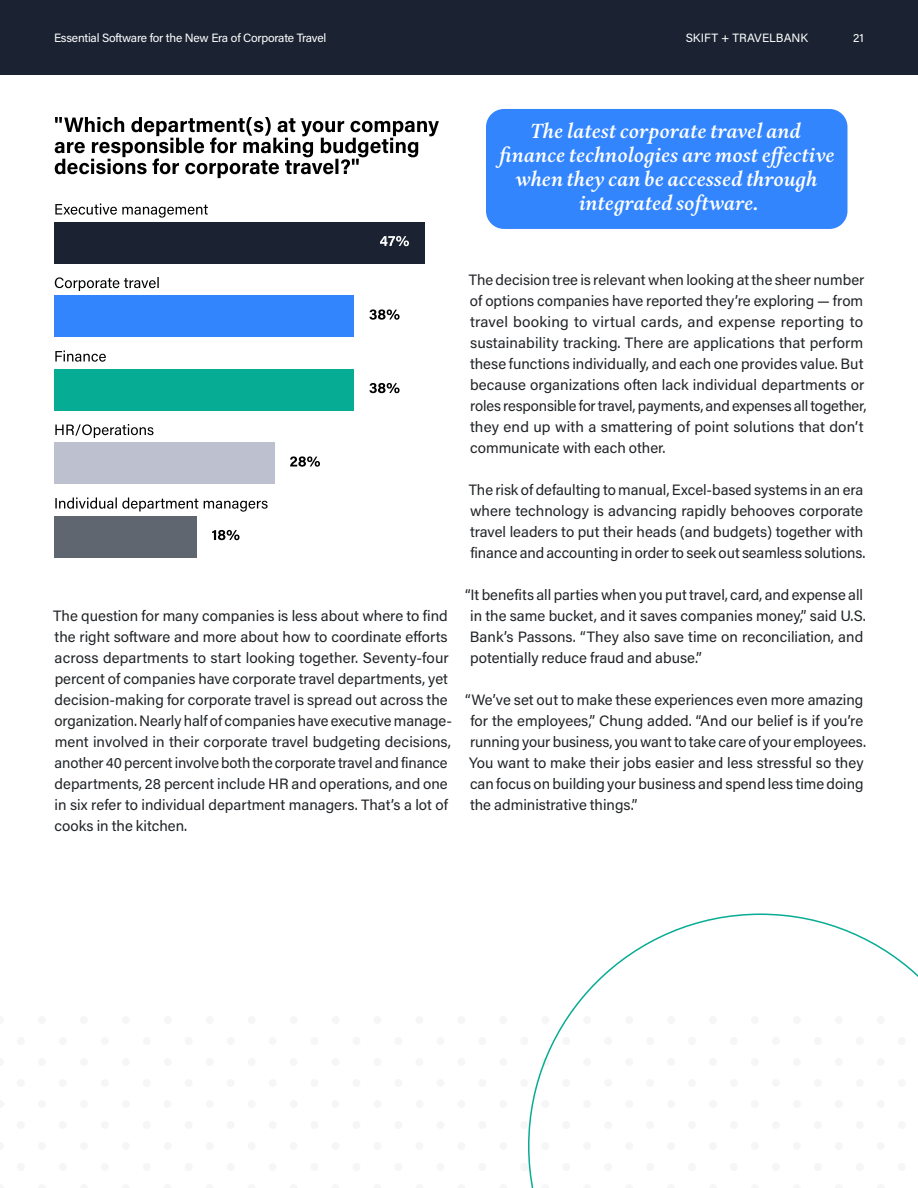
<style>
.page{position:relative;width:918px;height:1188px;background:#fff}
.page>*{position:absolute;margin:0;border:0;box-sizing:border-box;transform-origin:0 0}
.t1{font:italic 600 21px/24px "Aria Text G2";color:#fff;text-align:center}
.t2{font:15px/21px "Acumin Pro";color:#212427}
.t3{font:12px "Acumin Pro";letter-spacing:-.02em;color:#fff}
.t4{font:12px "Acumin Pro";letter-spacing:.005em;color:#fff}
</style>
<div class="page">
<div style="left:0;top:0;width:918px;height:75px;background:#1b2332"></div>
<div style="left:486px;top:109px;width:361px;height:120px;background:#3385fe;border-radius:18px"></div>
<div style="left:54px;top:442px;width:221px;height:42px;background:#bdc1cf"></div>
<div style="left:54px;top:516px;width:142px;height:42px;background:#5f6670"></div>
<div style="left:54px;top:296px;width:300px;height:42px;background:#3385fe"></div>
<div style="left:54px;top:369px;width:300px;height:42px;background:#06ac93"></div>
<svg style="left:55px;top:117px;width:384px;height:61px"></svg>
<svg style="left:55px;top:203px;width:153px;height:15px"></svg>
<svg style="left:55px;top:350px;width:51px;height:12px"></svg>
<svg style="left:55px;top:424px;width:98px;height:14px"></svg>
<svg style="left:55px;top:497px;width:213px;height:15px"></svg>
<svg style="left:55px;top:277px;width:104px;height:14px"></svg>
<svg style="left:290px;top:456px;width:30px;height:11px"></svg>
<svg style="left:369px;top:309px;width:31px;height:11px"></svg>
<svg style="left:212px;top:530px;width:28px;height:10px"></svg>
<svg style="left:369px;top:383px;width:31px;height:10px"></svg>
<div style="left:54px;top:222px;width:371px;height:42px;background:#1b2332"></div>
<svg style="left:380px;top:236px;width:29px;height:10px"></svg>
<div style="left:17px;top:1037px;width:8px;height:8px;background:#f6f6f7;border-radius:50%"></div>
<div style="left:59px;top:1037px;width:8px;height:8px;background:#f6f6f7;border-radius:50%"></div>
<div style="left:101px;top:1037px;width:8px;height:8px;background:#f6f6f7;border-radius:50%"></div>
<div style="left:143px;top:1037px;width:8px;height:8px;background:#f6f6f7;border-radius:50%"></div>
<div style="left:185px;top:1037px;width:8px;height:8px;background:#f6f6f7;border-radius:50%"></div>
<div style="left:227px;top:1037px;width:8px;height:8px;background:#f6f6f7;border-radius:50%"></div>
<div style="left:269px;top:1037px;width:8px;height:8px;background:#f6f6f7;border-radius:50%"></div>
<div style="left:311px;top:1037px;width:8px;height:8px;background:#f6f6f7;border-radius:50%"></div>
<div style="left:353px;top:1037px;width:7px;height:8px;background:#f6f6f7;border-radius:50%"></div>
<div style="left:395px;top:1037px;width:7px;height:8px;background:#f6f6f7;border-radius:50%"></div>
<div style="left:436px;top:1037px;width:8px;height:8px;background:#f6f6f7;border-radius:50%"></div>
<div style="left:478px;top:1037px;width:8px;height:8px;background:#f6f6f7;border-radius:50%"></div>
<div style="left:520px;top:1037px;width:8px;height:8px;background:#f6f6f7;border-radius:50%"></div>
<div style="left:17px;top:1079px;width:8px;height:8px;background:#f6f6f7;border-radius:50%"></div>
<div style="left:59px;top:1079px;width:8px;height:8px;background:#f6f6f7;border-radius:50%"></div>
<div style="left:101px;top:1079px;width:8px;height:8px;background:#f6f6f7;border-radius:50%"></div>
<div style="left:143px;top:1079px;width:8px;height:8px;background:#f6f6f7;border-radius:50%"></div>
<div style="left:185px;top:1079px;width:8px;height:8px;background:#f6f6f7;border-radius:50%"></div>
<div style="left:227px;top:1079px;width:8px;height:8px;background:#f6f6f7;border-radius:50%"></div>
<div style="left:269px;top:1079px;width:8px;height:8px;background:#f6f6f7;border-radius:50%"></div>
<div style="left:311px;top:1079px;width:8px;height:8px;background:#f6f6f7;border-radius:50%"></div>
<div style="left:353px;top:1079px;width:7px;height:8px;background:#f6f6f7;border-radius:50%"></div>
<div style="left:395px;top:1079px;width:7px;height:8px;background:#f6f6f7;border-radius:50%"></div>
<div style="left:436px;top:1079px;width:8px;height:8px;background:#f6f6f7;border-radius:50%"></div>
<div style="left:478px;top:1079px;width:8px;height:8px;background:#f6f6f7;border-radius:50%"></div>
<div style="left:520px;top:1079px;width:8px;height:8px;background:#f6f6f7;border-radius:50%"></div>
<div style="left:17px;top:1121px;width:8px;height:8px;background:#f6f6f7;border-radius:50%"></div>
<div style="left:59px;top:1121px;width:8px;height:8px;background:#f6f6f7;border-radius:50%"></div>
<div style="left:101px;top:1121px;width:8px;height:8px;background:#f6f6f7;border-radius:50%"></div>
<div style="left:143px;top:1121px;width:8px;height:8px;background:#f6f6f7;border-radius:50%"></div>
<div style="left:185px;top:1121px;width:8px;height:8px;background:#f6f6f7;border-radius:50%"></div>
<div style="left:227px;top:1121px;width:8px;height:8px;background:#f6f6f7;border-radius:50%"></div>
<div style="left:269px;top:1121px;width:8px;height:8px;background:#f6f6f7;border-radius:50%"></div>
<div style="left:311px;top:1121px;width:8px;height:8px;background:#f6f6f7;border-radius:50%"></div>
<div style="left:353px;top:1121px;width:7px;height:8px;background:#f6f6f7;border-radius:50%"></div>
<div style="left:395px;top:1121px;width:7px;height:8px;background:#f6f6f7;border-radius:50%"></div>
<div style="left:436px;top:1121px;width:8px;height:8px;background:#f6f6f7;border-radius:50%"></div>
<div style="left:478px;top:1121px;width:8px;height:8px;background:#f6f6f7;border-radius:50%"></div>
<div style="left:520px;top:1121px;width:8px;height:8px;background:#f6f6f7;border-radius:50%"></div>
<div style="left:17px;top:1163px;width:8px;height:8px;background:#f6f6f7;border-radius:50%"></div>
<div style="left:59px;top:1163px;width:8px;height:8px;background:#f6f6f7;border-radius:50%"></div>
<div style="left:101px;top:1163px;width:8px;height:8px;background:#f6f6f7;border-radius:50%"></div>
<div style="left:143px;top:1163px;width:8px;height:8px;background:#f6f6f7;border-radius:50%"></div>
<div style="left:185px;top:1163px;width:8px;height:8px;background:#f6f6f7;border-radius:50%"></div>
<div style="left:227px;top:1163px;width:8px;height:8px;background:#f6f6f7;border-radius:50%"></div>
<div style="left:269px;top:1163px;width:8px;height:8px;background:#f6f6f7;border-radius:50%"></div>
<div style="left:311px;top:1163px;width:8px;height:8px;background:#f6f6f7;border-radius:50%"></div>
<div style="left:353px;top:1163px;width:7px;height:8px;background:#f6f6f7;border-radius:50%"></div>
<div style="left:395px;top:1163px;width:7px;height:8px;background:#f6f6f7;border-radius:50%"></div>
<div style="left:436px;top:1163px;width:8px;height:8px;background:#f6f6f7;border-radius:50%"></div>
<div style="left:478px;top:1163px;width:8px;height:8px;background:#f6f6f7;border-radius:50%"></div>
<div style="left:520px;top:1163px;width:8px;height:8px;background:#f6f6f7;border-radius:50%"></div>
<svg style="left:528px;top:914px;width:390px;height:274px"></svg>
<p class="t3" style="left:54px;top:29px;width:274px">Essential Software for the New Era of Corporate Travel</p>
<p class="t4" style="left:686px;top:29px;width:124px">SKIFT + TRAVELBANK</p>
<p class="t3" style="left:853px;top:29px;width:12px">21</p>
<h1 class="t1" style="left:499px;top:120px;width:336px">The latest corporate travel and finance technologies are most effective when they can be accessed through integrated software.</h1>
<p class="t2" style="left:53px;top:605px;width:400px">The question for many companies is less about where to find the right software and more about how to coordinate efforts across departments to start looking together. Seventy-four percent of companies have corporate travel departments, yet decision-making for corporate travel is spread out across the organization. Nearly half of companies have executive manage&shy;ment involved in their corporate travel budgeting decisions, another 40 percent involve both the corporate travel and finance departments, 28 percent include HR and operations, and one in six refer to individual department managers. That’s a lot of cooks in the kitchen.</p>
<p class="t2" style="left:469px;top:269px;width:399px">The decision tree is relevant when looking at the sheer number of options companies have reported they’re exploring — from travel booking to virtual cards, and expense reporting to sustainability tracking. There are applications that perform these functions individually, and each one provides value. But because organizations often lack individual departments or roles responsible for travel, payments, and expenses all together, they end up with a smattering of point solutions that don’t communicate with each other.</p>
<p class="t2" style="left:469px;top:479px;width:398px">The risk of defaulting to manual, Excel-based systems in an era where technology is advancing rapidly behooves corporate travel leaders to put their heads (and budgets) together with finance and accounting in order to seek out seamless solutions.</p>
<p class="t2" style="left:470px;top:584px;width:397px;text-indent:-5px">“It benefits all parties when you put travel, card, and expense all in the same bucket, and it saves companies money,” said U.S.<br>Bank’s Passons. “They also save time on reconciliation, and potentially reduce fraud and abuse.”</p>
<p class="t2" style="left:465px;top:689px;width:402px">“We’ve set out to make these experiences even more amazing for the employees,” Chung added. “And our belief is if you’re running your business, you want to take care of your employees.<br>You want to make their jobs easier and less stressful so they can focus on building your business and spend less time doing the administrative things.”</p>
</div>
